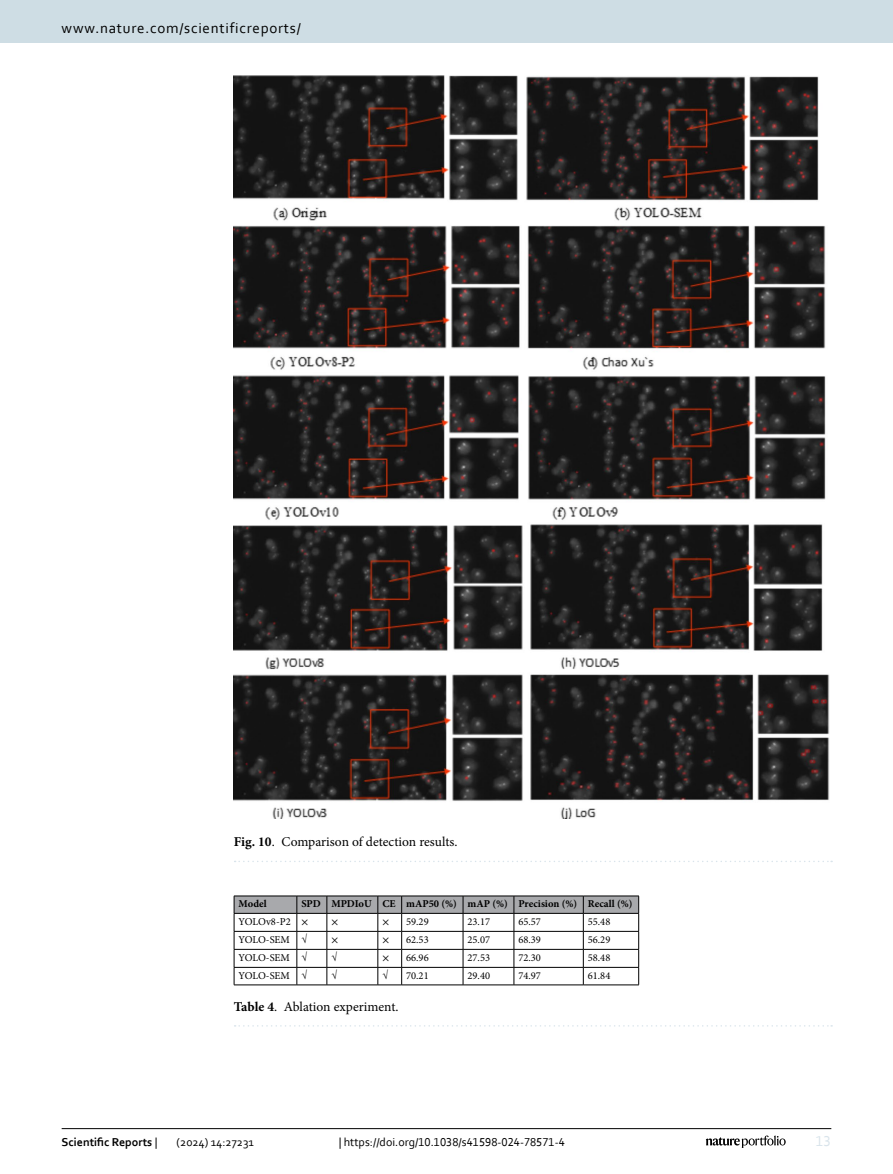
<style>
.page{position:relative;width:893px;height:1174px;background:#fff}
.page>*{position:absolute;margin:0;border:0;box-sizing:border-box;transform-origin:0 0}
.t1{font:15px "Corbel";letter-spacing:.05em;color:#000}
.t2{font:15px "Corbel";color:#d9e4eb}
.Figure_Caption{font:13.5px "Minion Pro";color:#000}
.Table_Caption{font:13.5px "Minion Pro";color:#000}
.t3{font:12px "Corbel";color:#000}
.t4{font:700 12px "Corbel";color:#000}
.Table_Body{font:10.5px "Minion Pro";color:#000}
.Table_Head{font:700 10.5px "Minion Pro";color:#000}
.Table_Body-2{font:10.5px "STIX";color:#000}
.s1{font-weight:700}
.s2{font-weight:400}
</style>
<div class="page">
<svg style="left:234px;top:895px;width:405px;height:90px"></svg>
<hr style="left:583px;top:984px;width:56px;height:1px;background:#000">
<hr style="left:234px;top:984px;width:63px;height:1px;background:#000">
<svg style="left:235px;top:1025px;width:597px;height:1px"></svg>
<img style="left:234px;top:76px;width:595px;height:742px">
<svg style="left:235px;top:860px;width:597px;height:2px"></svg>
<hr style="left:62px;top:1128px;width:769px;height:1px;background:#000">
<svg style="left:706px;top:1135px;width:80px;height:12px"></svg>
<div style="left:0;top:0;width:893px;height:43px;background:#cedde4"></div>
<h1 class="t1" style="left:62px;top:18px;width:241px">www.nature.com/scientificreports/</h1>
<p class="Figure_Caption" style="left:234px;top:833px;width:225px"><span class="s1">Fig. 10</span>. Comparison of detection results.</p>
<p class="Table_Head" style="left:239px;top:896px;width:30px">Model</p>
<p class="Table_Head" style="left:301px;top:896px;width:21px">SPD</p>
<p class="Table_Head" style="left:331px;top:896px;width:42px">MPDIoU</p>
<p class="Table_Head" style="left:382px;top:896px;width:15px">CE</p>
<p class="Table_Head" style="left:406px;top:896px;width:52px">mAP50 (%)</p>
<p class="Table_Head" style="left:468px;top:896px;width:42px">mAP (%)</p>
<p class="Table_Head" style="left:518px;top:896px;width:60px">Precision (%)</p>
<p class="Table_Head" style="left:588px;top:896px;width:46px">Recall (%)</p>
<p class="Table_Body" style="left:239px;top:914px;width:54px">YOLOv8-P2</p>
<p class="Table_Body-2" style="left:301px;top:914px;width:8px">×</p>
<p class="Table_Body-2" style="left:331px;top:914px;width:8px">×</p>
<p class="Table_Body-2" style="left:382px;top:914px;width:8px">×</p>
<p class="Table_Body" style="left:406px;top:914px;width:24px">59.29</p>
<p class="Table_Body" style="left:468px;top:914px;width:24px">23.17</p>
<p class="Table_Body" style="left:518px;top:914px;width:24px">65.57</p>
<p class="Table_Body" style="left:588px;top:914px;width:24px">55.48</p>
<p class="Table_Body" style="left:239px;top:932px;width:53px">YOLO-SEM</p>
<p class="Table_Body" style="left:301px;top:932px;width:7px">√</p>
<p class="Table_Body-2" style="left:331px;top:932px;width:8px">×</p>
<p class="Table_Body-2" style="left:382px;top:932px;width:8px">×</p>
<p class="Table_Body" style="left:406px;top:932px;width:24px">62.53</p>
<p class="Table_Body" style="left:468px;top:932px;width:24px">25.07</p>
<p class="Table_Body" style="left:518px;top:932px;width:24px">68.39</p>
<p class="Table_Body" style="left:588px;top:932px;width:24px">56.29</p>
<p class="Table_Body" style="left:239px;top:950px;width:53px">YOLO-SEM</p>
<p class="Table_Body" style="left:301px;top:950px;width:7px">√</p>
<p class="Table_Body" style="left:331px;top:950px;width:7px">√</p>
<p class="Table_Body-2" style="left:382px;top:950px;width:8px">×</p>
<p class="Table_Body" style="left:406px;top:950px;width:24px">66.96</p>
<p class="Table_Body" style="left:468px;top:950px;width:24px">27.53</p>
<p class="Table_Body" style="left:518px;top:950px;width:24px">72.30</p>
<p class="Table_Body" style="left:588px;top:950px;width:24px">58.48</p>
<p class="Table_Body" style="left:239px;top:968px;width:53px">YOLO-SEM</p>
<p class="Table_Body" style="left:301px;top:968px;width:7px">√</p>
<p class="Table_Body" style="left:331px;top:968px;width:7px">√</p>
<p class="Table_Body" style="left:382px;top:968px;width:7px">√</p>
<p class="Table_Body" style="left:406px;top:968px;width:24px">70.21</p>
<p class="Table_Body" style="left:468px;top:968px;width:24px">29.40</p>
<p class="Table_Body" style="left:518px;top:968px;width:24px">74.97</p>
<p class="Table_Body" style="left:588px;top:968px;width:24px">61.84</p>
<p class="Table_Caption" style="left:234px;top:997px;width:166px"><span class="s1">Table 4</span>. Ablation experiment.</p>
<p class="t4" style="left:62px;top:1134px;width:97px">Scientific Reports <span class="s2">|</span></p>
<p class="t3" style="left:177px;top:1134px;width:79px">(2024) 14:27231</p>
<p class="t3" style="left:339px;top:1134px;width:228px">| https://doi.org/10.1038/s41598-024-78571-4</p>
<h1 class="t2" style="left:816px;top:1132px;width:17px">13</h1>
</div>
